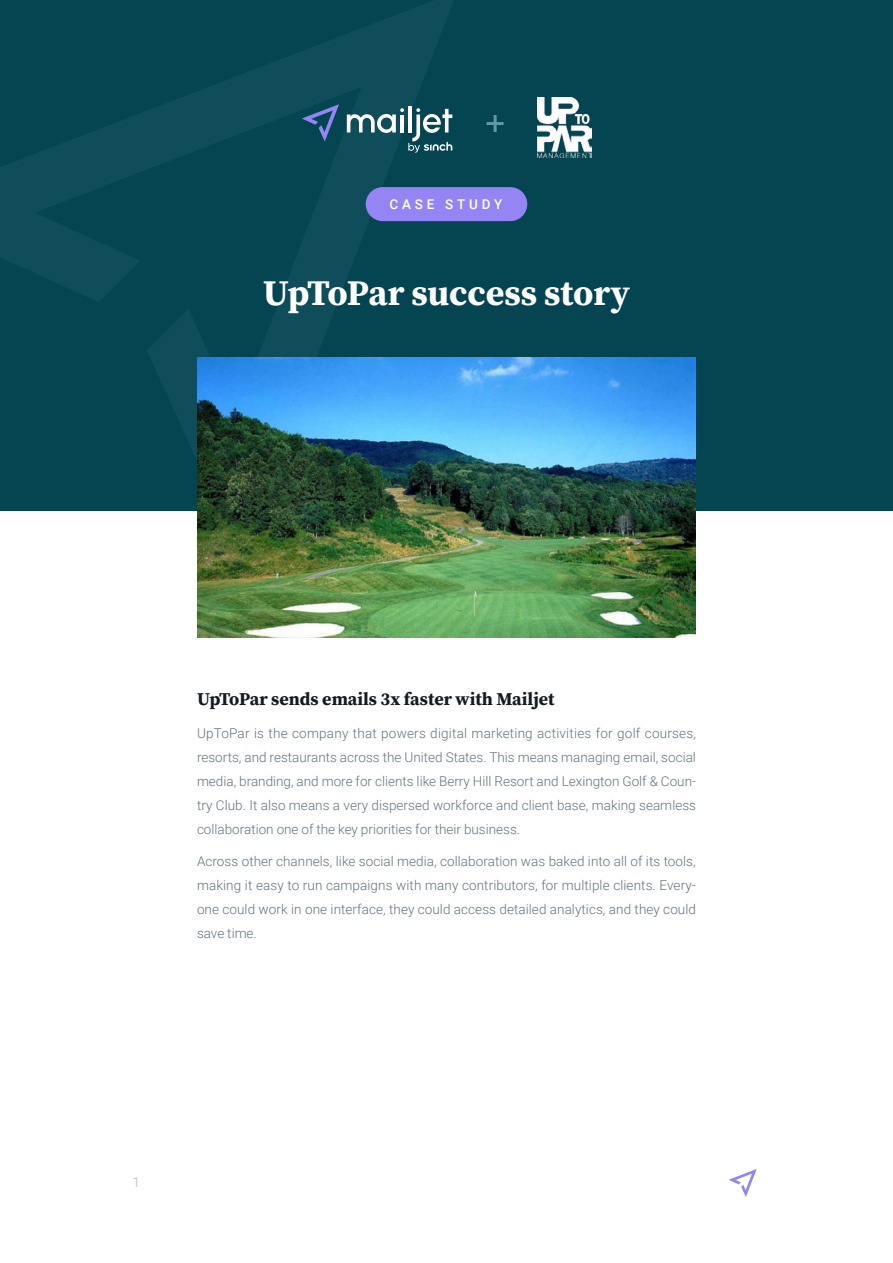
<style>
.page{position:relative;width:893px;height:1263px;background:#fff}
.page>*{position:absolute;margin:0;border:0;box-sizing:border-box;transform-origin:0 0}
.t1{font:700 36px "Source Serif Pro";letter-spacing:-.005em;color:#fff}
.t2{font:700 18px "Source Serif Pro";color:#131b20}
.t3{font:300 13.5px/24px "Roboto";color:#63737e;text-align:justify}
.t4{font:500 13.5px "Roboto";letter-spacing:.285em;color:#fff}
.t5{font:300 13.5px "Roboto";color:#b3bdc4}
</style>
<div class="page">
<div style="left:0;top:0;width:893px;height:510px;background:#054451"></div>
<svg style="left:728px;top:1169px;width:29px;height:28px"></svg>
<img style="left:197px;top:357px;width:499px;height:281px">
<div style="left:366px;top:187px;width:161px;height:34px;background:#9585f4;border-radius:17px"></div>
<hr style="left:494px;top:115px;width:3px;height:17px;background:#5f98a9">
<hr style="left:487px;top:122px;width:17px;height:3px;background:#5f98a9">
<img style="left:538px;top:98px;width:53px;height:60px">
<hr style="left:408px;top:106px;width:4px;height:26px;background:#fff">
<svg style="left:302px;top:104px;width:37px;height:37px"></svg>
<svg style="left:347px;top:108px;width:105px;height:45px"></svg>
<p class="t4" style="left:389px;top:195px;width:115px">CASE STUDY</p>
<h1 class="t1" style="left:263px;top:268px;width:369px">UpToPar success story</h1>
<h2 class="t2" style="left:197px;top:687px;width:359px">UpToPar sends emails 3x faster with Mailjet</h2>
<p class="t3" style="left:197px;top:721px;width:501px">UpToPar is the company that powers digital marketing activities for golf courses, resorts, and restaurants across the United States. This means managing email, social media, branding, and more for clients like Berry Hill Resort and Lexington Golf &amp; Coun&shy;try Club. It also means a very dispersed workforce and client base, making seamless collaboration one of the key priorities for their business.</p>
<p class="t3" style="left:197px;top:849px;width:500px">Across other channels, like social media, collaboration was baked into all of its tools, making it easy to run campaigns with many contributors, for multiple clients. Every&shy;one could work in one interface, they could access detailed analytics, and they could save time.</p>
<p class="t5" style="left:133px;top:1173px;width:9px">1</p>
</div>
